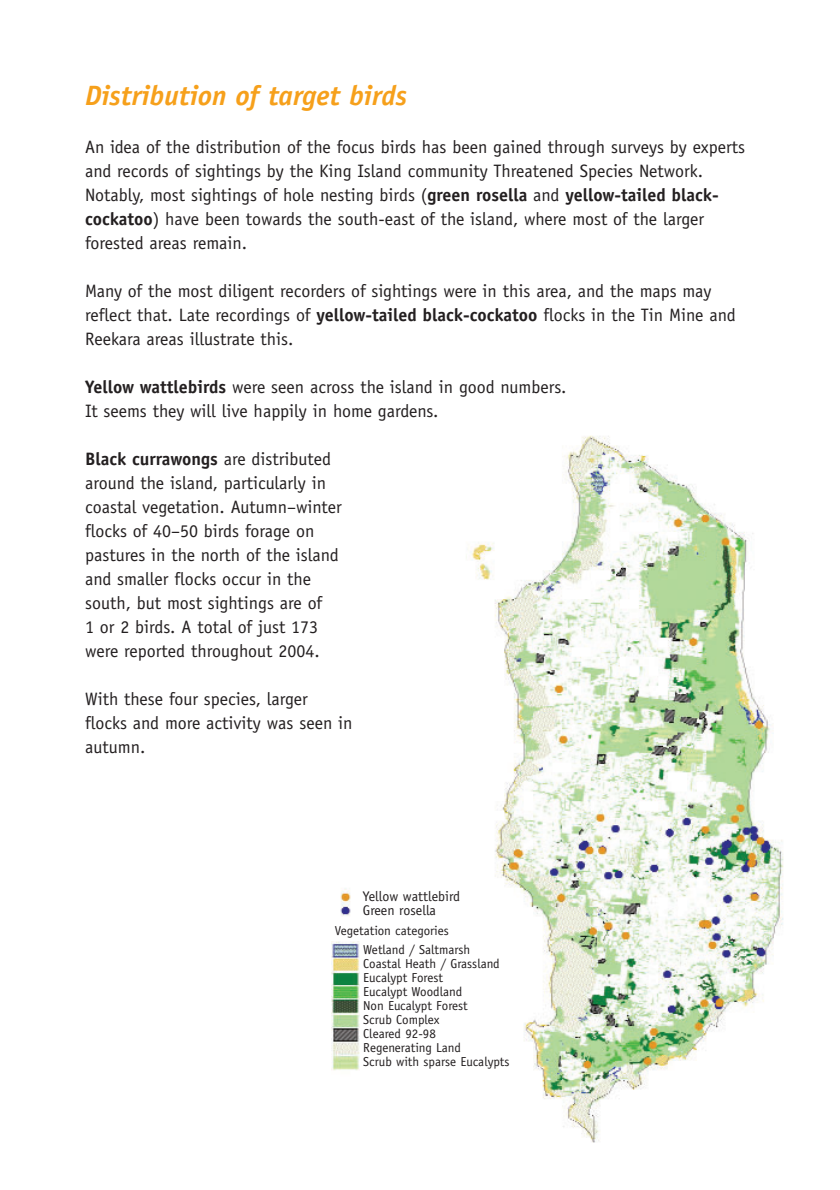
<style>
.page{position:relative;width:840px;height:1190px;background:#fff}
.page>*{position:absolute;margin:0;border:0;box-sizing:border-box;transform-origin:0 0}
.t1{font:italic 700 28px "Officina Sans";color:#f6a01b}
.t2{font:18px/24px "Officina Sans";color:#231f20}
.t3{font:14px/14px "Officina Sans";color:#231f20}
.t4{font:13px/14px "Officina Sans";color:#231f20}
.s1{font-weight:700}
</style>
<div class="page">
<img style="left:332px;top:435px;width:452px;height:707px">
<div style="left:363px;top:878px;width:130px;height:43px;background:#fff"></div>
<div style="left:331px;top:925px;width:134px;height:16px;background:#fff"></div>
<div style="left:363px;top:944px;width:155px;height:136px;background:#fff"></div>
<h1 class="t1" style="left:85px;top:85px;width:323px">Distribution of target birds</h1>
<p class="t2" style="left:85px;top:137px;width:662px">An idea of the distribution of the focus birds has been gained through surveys by experts and records of sightings by the King Island community Threatened Species Network.<br>Notably, most sightings of hole nesting birds (<span class="s1">green rosella</span> and <span class="s1">yellow-tailed black&shy;cockatoo</span>) have been towards the south-east of the island, where most of the larger forested areas remain.</p>
<p class="t2" style="left:85px;top:281px;width:652px">Many of the most diligent recorders of sightings were in this area, and the maps may reflect that. Late recordings of <span class="s1">yellow-tailed black-cockatoo</span> flocks in the Tin Mine and<br>Reekara areas illustrate this.</p>
<p class="t2" style="left:85px;top:377px;width:483px"><span class="s1">Yellow wattlebirds</span> were seen across the island in good numbers.<br>It seems they will live happily in home gardens.</p>
<p class="t2" style="left:85px;top:449px;width:258px"><span class="s1">Black currawongs</span> are distributed around the island, particularly in coastal vegetation. Autumn–winter flocks of 40–50 birds forage on pastures in the north of the island and smaller flocks occur in the south, but most sightings are of<br>1 or 2 birds. A total of just 173 were reported throughout 2004.</p>
<p class="t2" style="left:85px;top:689px;width:269px">With these four species, larger flocks and more activity was seen in autumn.</p>
<p class="t3" style="left:363px;top:890px;width:99px">Yellow wattlebird<br>Green rosella</p>
<p class="t4" style="left:363px;top:922px;width:108px;line-height:19px;text-indent:-28px">Vegetation categories<br>Wetland / Saltmarsh</p>
<p class="t4" style="left:363px;top:958px;width:148px">Coastal Heath / Grassland<br>Eucalypt Forest<br>Eucalypt Woodland<br>Non Eucalypt Forest<br>Scrub Complex<br>Cleared 92-98<br>Regenerating Land<br>Scrub with sparse Eucalypts</p>
</div>
